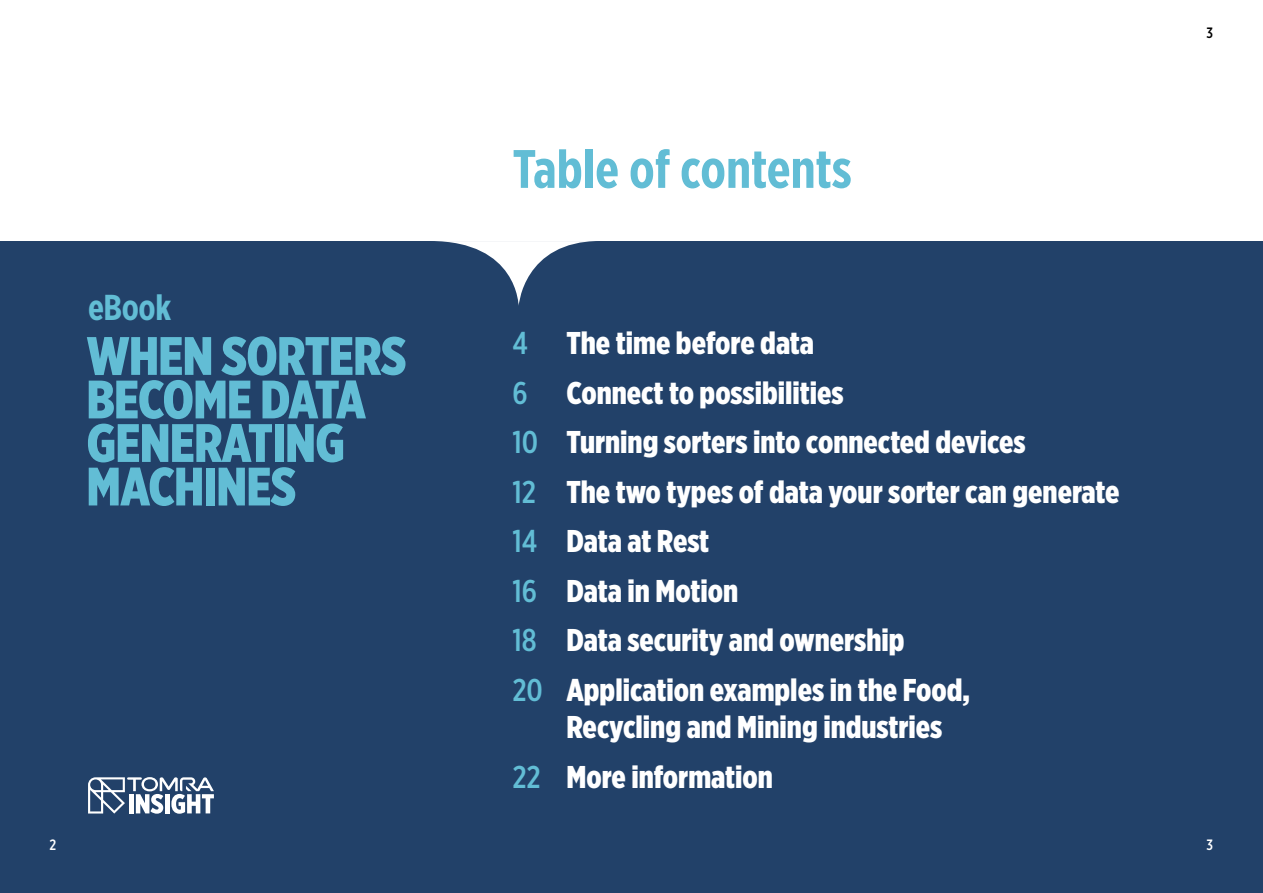
<style>
.page{position:relative;width:1263px;height:893px;background:#fff}
.page>*{position:absolute;margin:0;border:0;box-sizing:border-box;transform-origin:0 0}
.t1{font:900 54px/43.5px "Gotham X Narrow";letter-spacing:-.01em;color:#62bdd5}
.t2{font:700 54px "Gotham X Narrow";color:#62bdd5}
.t3{font:700 36px "Gotham X Narrow";letter-spacing:-.01em;color:#62bdd5}
.t4{font:900 31.5px/49.5px "Gotham X Narrow";color:#fff}
.t5{font:500 15px "Gotham X Narrow";color:#fff}
.t6{font:500 15px "Gotham X Narrow";color:#000}
.s1{font-weight:500;color:#62bdd5}
</style>
<div class="page">
<div style="left:0;top:242px;width:1263px;height:651px;background:#224169"></div>
<svg style="left:430px;top:241px;width:169px;height:65px"></svg>
<svg style="left:88px;top:777px;width:126px;height:37px"></svg>
<p class="t3" style="left:88px;top:285px;width:85px">eBook</p>
<h1 class="t1" style="left:87px;top:334px;width:321px">WHEN SORTERS<br>BECOME DATA<br>GENERATING<br>MACHINES</h1>
<h1 class="t2" style="left:512px;top:136px;width:341px">Table of contents</h1>
<p class="t4" style="left:512px;top:318px;width:608px"><span class="s1">4</span> The time before data<br><span class="s1">6</span> Connect to possibilities<br><span class="s1">10</span> Turning sorters into connected devices<br><span class="s1">12</span> The two types of data your sorter can generate<br><span class="s1">14</span> Data at Rest<br><span class="s1">16</span> Data in Motion<br><span class="s1">18</span> Data security and ownership<br><span class="s1">20</span> Application examples in the Food,</p>
<p class="t4" style="left:512px;top:702px;width:431px;text-indent:54px">Recycling and Mining industries<br><span class="s1">22</span> More information</p>
<p class="t6" style="left:1206px;top:23px;width:8px">3</p>
<p class="t5" style="left:50px;top:835px;width:8px">2</p>
<p class="t5" style="left:1206px;top:835px;width:8px">3</p>
</div>
